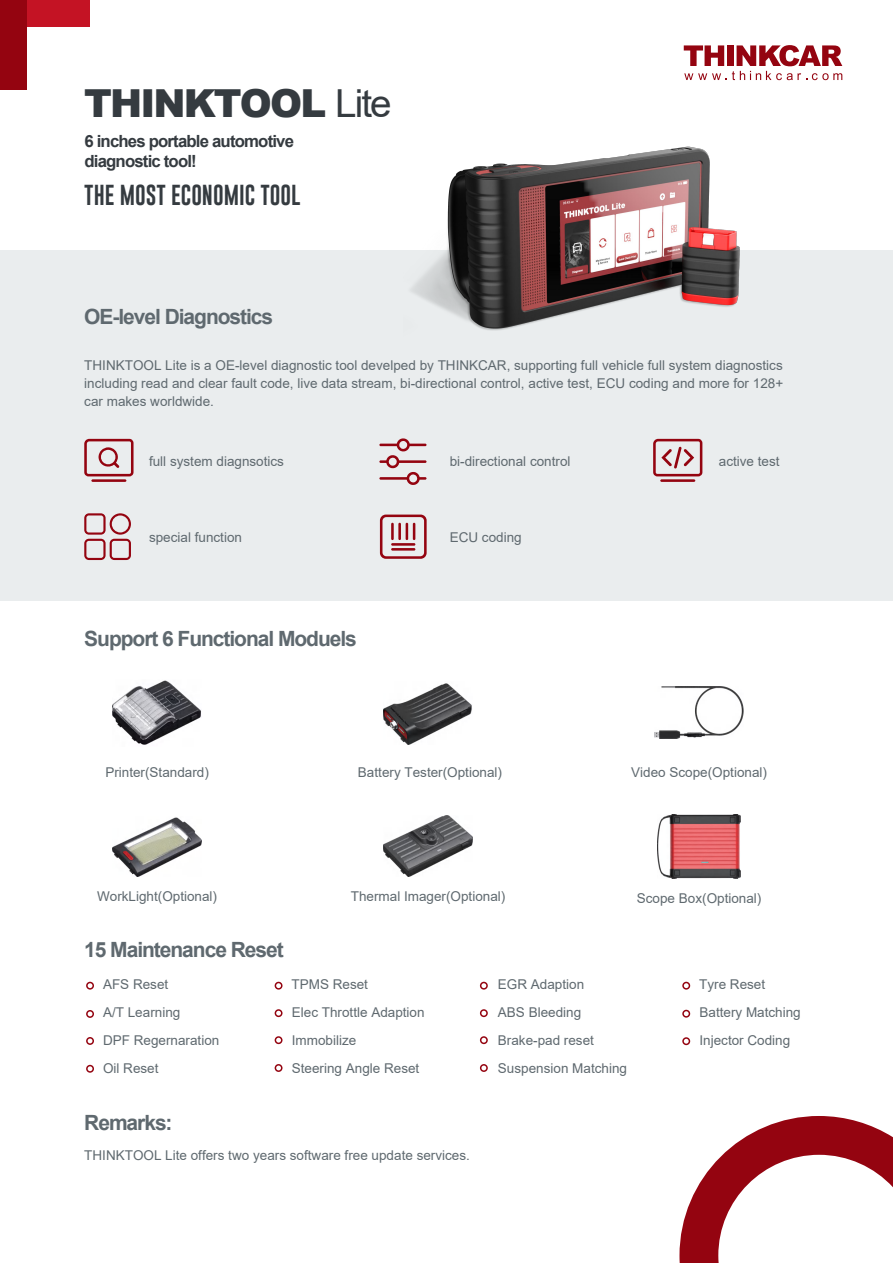
<style>
.page{position:relative;width:893px;height:1263px;background:#fff}
.page>*{position:absolute;margin:0;border:0;box-sizing:border-box;transform-origin:0 0}
.t1{font:900 38.55px "Arial";letter-spacing:-.05em;color:#353b40}
.t2{font:21.15px "Gobold Lowplus";color:#353b40}
.t3{font:700 21px "Arial";letter-spacing:-.05em;color:#5f696f}
.t4{font:700 16.8px/20.1px "Arial";letter-spacing:-.05em;color:#353b40}
.t5{font:13.5px/27.9px "Arial";color:#5f696f}
.s1{font-weight:400}
</style>
<div class="page">
<div style="left:0;top:250px;width:893px;height:351px;background:#eaedee"></div>
<svg style="left:679px;top:1116px;width:214px;height:147px"></svg>
<div style="left:0;top:0;width:89px;height:27px;background:#c41324"></div>
<div style="left:0;top:0;width:27px;height:89px;background:#940410"></div>
<svg style="left:684px;top:45px;width:158px;height:35px"></svg>
<hr style="left:91px;top:479px;width:35px;height:3px;background:#940410">
<svg style="left:84px;top:439px;width:50px;height:37px"></svg>
<hr style="left:660px;top:479px;width:35px;height:3px;background:#940410">
<svg style="left:653px;top:439px;width:49px;height:37px"></svg>
<svg style="left:84px;top:513px;width:47px;height:47px"></svg>
<img style="left:411px;top:62px;width:410px;height:269px">
<img style="left:112px;top:680px;width:89px;height:65px">
<img style="left:654px;top:687px;width:90px;height:52px">
<img style="left:658px;top:814px;width:82px;height:64px">
<img style="left:112px;top:817px;width:90px;height:59px">
<img style="left:383px;top:816px;width:90px;height:61px">
<img style="left:383px;top:683px;width:89px;height:61px">
<div style="left:682px;top:982px;width:8px;height:7px;border:2px solid #940410;border-radius:50%"></div>
<div style="left:682px;top:1010px;width:8px;height:8px;border:2px solid #940410;border-radius:50%"></div>
<div style="left:682px;top:1037px;width:8px;height:8px;border:2px solid #940410;border-radius:50%"></div>
<div style="left:86px;top:982px;width:8px;height:7px;border:2px solid #940410;border-radius:50%"></div>
<div style="left:86px;top:1010px;width:8px;height:8px;border:2px solid #940410;border-radius:50%"></div>
<div style="left:86px;top:1037px;width:8px;height:8px;border:2px solid #940410;border-radius:50%"></div>
<div style="left:86px;top:1065px;width:8px;height:8px;border:2px solid #940410;border-radius:50%"></div>
<div style="left:275px;top:982px;width:7px;height:7px;border:2px solid #940410;border-radius:50%"></div>
<div style="left:275px;top:1009px;width:7px;height:8px;border:2px solid #940410;border-radius:50%"></div>
<div style="left:275px;top:1036px;width:7px;height:8px;border:2px solid #940410;border-radius:50%"></div>
<div style="left:275px;top:1064px;width:7px;height:8px;border:2px solid #940410;border-radius:50%"></div>
<div style="left:480px;top:982px;width:8px;height:7px;border:2px solid #940410;border-radius:50%"></div>
<div style="left:480px;top:1009px;width:8px;height:8px;border:2px solid #940410;border-radius:50%"></div>
<div style="left:480px;top:1036px;width:8px;height:8px;border:2px solid #940410;border-radius:50%"></div>
<div style="left:480px;top:1064px;width:8px;height:8px;border:2px solid #940410;border-radius:50%"></div>
<svg style="left:380px;top:515px;width:47px;height:44px"></svg>
<hr style="left:398px;top:523px;width:3px;height:17px;background:#940410">
<hr style="left:391px;top:523px;width:3px;height:17px;background:#940410">
<hr style="left:391px;top:543px;width:24px;height:3px;background:#940410">
<hr style="left:391px;top:548px;width:24px;height:3px;background:#940410">
<svg style="left:379px;top:438px;width:47px;height:47px"></svg>
<hr style="left:379px;top:477px;width:29px;height:3px;background:#940410">
<h1 class="t1" style="left:84px;top:76px;width:309px">THINKTOOL <span class="s1">Lite</span></h1>
<p class="t4" style="left:84px;top:131px;width:211px">6 inches portable automotive diagnostic tool!</p>
<h2 class="t2" style="left:84px;top:181px;width:218px">THE MOST ECONOMIC TOOL</h2>
<h3 class="t3" style="left:84px;top:302px;width:190px">OE-level Diagnostics</h3>
<p class="t5" style="left:84px;top:356px;width:700px;line-height:18px;text-align:justify">THINKTOOL Lite is a OE-level diagnostic tool develped by THINKCAR, supporting full vehicle full system diagnostics including read and clear fault code, live data stream, bi-directional control, active test, ECU coding and more for 128+ car makes worldwide.</p>
<p class="t5" style="left:149px;top:447px;width:137px">full system diagnsotics</p>
<p class="t5" style="left:450px;top:447px;width:122px">bi-directional control</p>
<p class="t5" style="left:719px;top:447px;width:62px">active test</p>
<p class="t5" style="left:149px;top:523px;width:95px">special function</p>
<p class="t5" style="left:450px;top:523px;width:74px">ECU coding</p>
<h3 class="t3" style="left:84px;top:623px;width:274px">Support 6 Functional Moduels</h3>
<p class="t5" style="left:105px;top:758px;width:105px">Printer(Standard)</p>
<p class="t5" style="left:358px;top:758px;width:146px">Battery Tester(Optional)</p>
<p class="t5" style="left:631px;top:758px;width:137px">Video Scope(Optional)</p>
<p class="t5" style="left:97px;top:882px;width:122px">WorkLight(Optional)</p>
<p class="t5" style="left:351px;top:882px;width:156px">Thermal Imager(Optional)</p>
<p class="t5" style="left:637px;top:884px;width:126px">Scope Box(Optional)</p>
<h3 class="t3" style="left:84px;top:935px;width:201px">15 Maintenance Reset</h3>
<p class="t5" style="left:103px;top:970px;width:118px">AFS Reset<br>A/T Learning<br>DPF Regernaration<br>Oil Reset</p>
<p class="t5" style="left:291px;top:970px;width:135px">TPMS Reset<br>Elec Throttle Adaption<br>Immobilize<br>Steering Angle Reset</p>
<p class="t5" style="left:498px;top:970px;width:131px">EGR Adaption<br>ABS Bleeding<br>Brake-pad reset<br>Suspension Matching</p>
<p class="t5" style="left:699px;top:970px;width:103px">Tyre Reset<br>Battery Matching<br>Injector Coding</p>
<h3 class="t3" style="left:84px;top:1108px;width:90px">Remarks:</h3>
<p class="t5" style="left:84px;top:1141px;width:387px">THINKTOOL Lite offers two years software free update services.</p>
</div>
